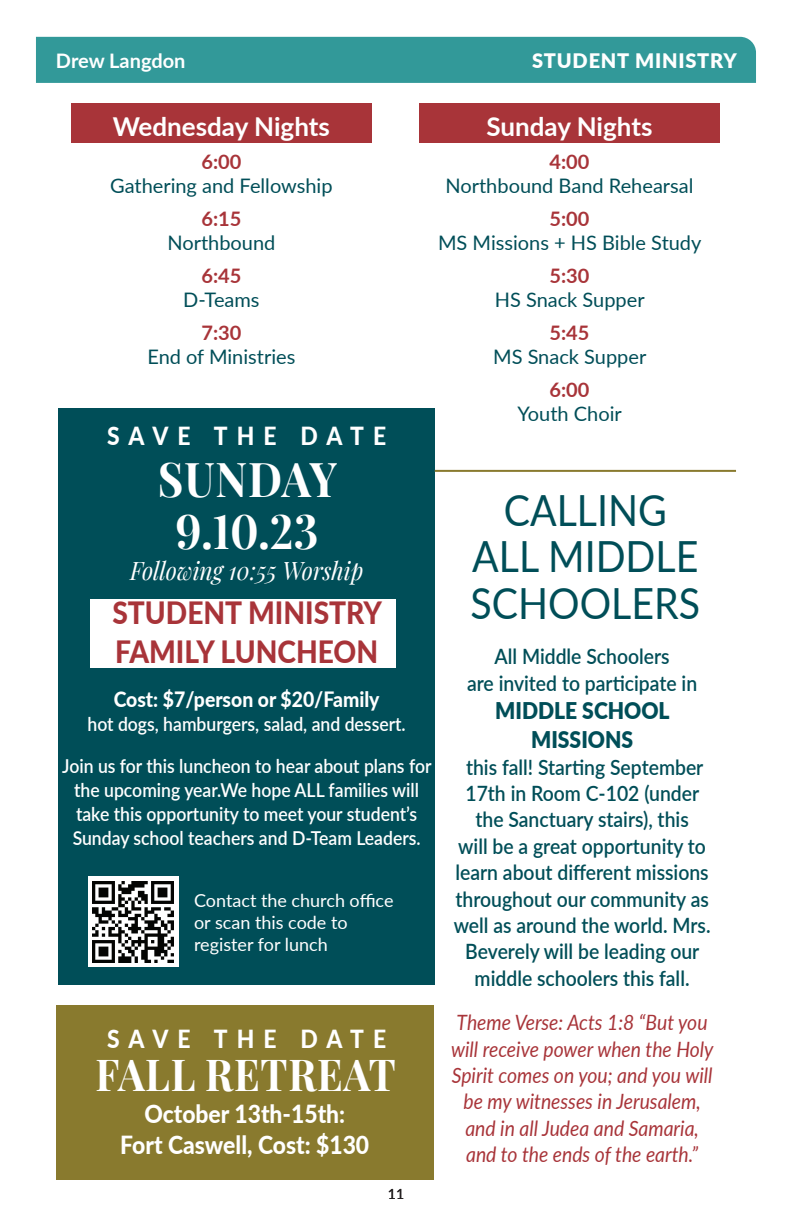
<style>
.page{position:relative;width:792px;height:1224px;background:#fff}
.page>*{position:absolute;margin:0;border:0;box-sizing:border-box;transform-origin:0 0}
.t1{font:700 48px/52px "Playfair Display";color:#fff;text-align:center;scale:.92 1}
.t2{font:700 44.2px "Playfair Display";letter-spacing:.02em;color:#fff;scale:.92 1}
.t3{font:43px/46.4px "Lato";color:#004e58;text-align:center;scale:.92 1}
.t4{font:800 30.8px/38.4px "Lato";color:#a83439;scale:.92 1}
.t5{font:700 26px "Lato";color:#fff}
.t6{font:800 25px/31.2px "Lato";color:#fff;text-align:center;scale:.92 1}
.t7{font:800 25px "Lato";letter-spacing:.39em;color:#fff;scale:.92 1}
.t8{font:italic 25px "Playfair Display";color:#fff;scale:.92 1}
.t9{font:900 23px/28.8px "Lato";color:#004e58;text-align:center;scale:.92 1}
.t10{font:600 21.2px/26.4px "Lato";color:#004e58;text-align:center;scale:.92 1}
.t11{font:italic 21.2px/26.4px "Lato";color:#a83439;text-align:center;scale:.92 1}
.t12{font:800 21.2px "Lato";color:#fff;scale:.92 1}
.t13{font:20px "Lato";color:#004e58}
.t14{font:700 20px "Lato";color:#a83439}
.t15{font:900 20px "Lato";letter-spacing:.04em;color:#fff}
.t16{font:700 20px "Lato";color:#fff}
.t17{font:600 19.2px/24px "Lato";color:#fff;text-align:center;scale:.92 1}
.t18{font:18px/21.6px "Lato";color:#fff}
.t19{font:14px "Lato";color:#231f20}
</style>
<div class="page">
<div style="left:58px;top:409px;width:377px;height:576px;background:#004e58"></div>
<div style="left:91px;top:599px;width:305px;height:68px;background:#fff"></div>
<div style="left:71px;top:103px;width:301px;height:40px;background:#a83439"></div>
<div style="left:419px;top:103px;width:301px;height:40px;background:#a83439"></div>
<div style="left:56px;top:1005px;width:378px;height:175px;background:#897a2e"></div>
<hr style="left:435px;top:470px;width:301px;height:2px;background:#897a2e">
<div style="left:88px;top:876px;width:91px;height:91px;background:#fff"></div>
<img style="left:93px;top:881px;width:81px;height:81px">
<div style="left:36px;top:37px;width:720px;height:46px;background:#329999"></div>
<p class="t16" style="left:56px;top:46px;width:131px">Drew Langdon</p>
<p class="t15" style="left:532px;top:46px;width:206px">STUDENT MINISTRY</p>
<p class="t5" style="left:113px;top:107px;width:219px">Wednesday Nights</p>
<p class="t14" style="left:201px;top:147px;width:41px">6:00</p>
<p class="t13" style="left:110px;top:171px;width:224px">Gathering and Fellowship</p>
<p class="t14" style="left:201px;top:204px;width:41px">6:15</p>
<p class="t13" style="left:167px;top:228px;width:109px">Northbound</p>
<p class="t14" style="left:201px;top:261px;width:41px">6:45</p>
<p class="t13" style="left:183px;top:285px;width:78px">D-Teams</p>
<p class="t14" style="left:201px;top:318px;width:41px">7:30</p>
<p class="t13" style="left:147px;top:342px;width:149px">End of Ministries</p>
<p class="t7" style="left:107px;top:417px;width:305px">SAVE THE DATE</p>
<h1 class="t1" style="left:158px;top:449px;width:196px">SUNDAY<br>9.10.23</h1>
<p class="t8" style="left:130px;top:552px;width:255px">Following 10:55 Worship</p>
<h3 class="t4" style="left:112px;top:593px;width:295px">STUDENT MINISTRY<br>FAMILY LUNCHEON</h3>
<p class="t12" style="left:114px;top:684px;width:291px">Cost: $7/person or $20/Family</p>
<p class="t17" style="left:62px;top:702px;width:403px;line-height:42px">hot dogs, hamburgers, salad, and dessert.<br>Join us for this luncheon to hear about plans for</p>
<p class="t17" style="left:73px;top:777px;width:380px;text-align:left">the upcoming year.We hope ALL families will take this opportunity to meet your student’s<br>Sunday school teachers and D-Team Leaders.</p>
<p class="t18" style="left:194px;top:889px;width:201px">Contact the church office or scan this code to register for lunch</p>
<p class="t7" style="left:107px;top:1020px;width:305px">SAVE THE DATE</p>
<h2 class="t2" style="left:96px;top:1040px;width:328px">FALL RETREAT</h2>
<p class="t6" style="left:120px;top:1097px;width:272px">October 13th-15th:<br>Fort Caswell, Cost: $130</p>
<p class="t5" style="left:486px;top:107px;width:168px">Sunday Nights</p>
<p class="t14" style="left:550px;top:147px;width:41px">4:00</p>
<p class="t13" style="left:446px;top:171px;width:249px">Northbound Band Rehearsal</p>
<p class="t14" style="left:550px;top:204px;width:41px">5:00</p>
<p class="t13" style="left:438px;top:228px;width:265px">MS Missions + HS Bible Study</p>
<p class="t14" style="left:550px;top:261px;width:41px">5:30</p>
<p class="t13" style="left:495px;top:285px;width:151px">HS Snack Supper</p>
<p class="t14" style="left:550px;top:318px;width:41px">5:45</p>
<p class="t13" style="left:493px;top:342px;width:155px">MS Snack Supper</p>
<p class="t14" style="left:550px;top:375px;width:41px">6:00</p>
<p class="t13" style="left:518px;top:399px;width:106px">Youth Choir</p>
<h3 class="t3" style="left:471px;top:485px;width:251px">CALLING<br>ALL MIDDLE<br>SCHOOLERS</h3>
<p class="t10" style="left:467px;top:642px;width:252px">All Middle Schoolers<br>are invited to participate in</p>
<p class="t9" style="left:495px;top:696px;width:191px">MIDDLE SCHOOL<br>MISSIONS</p>
<p class="t10" style="left:454px;top:753px;width:281px">this fall! Starting September<br>17th in Room C-102 (under the Sanctuary stairs), this<br>will be a great opportunity to learn about different missions throughout our community as well as around the world. Mrs.<br>Beverely will be leading our middle schoolers this fall.</p>
<p class="t11" style="left:451px;top:1008px;width:287px">Theme Verse: Acts 1:8 “But you will receive power when the Holy<br>Spirit comes on you; and you will be my witnesses in Jerusalem, and in all Judea and Samaria, and to the ends of the earth.”</p>
<p class="t19" style="left:388px;top:1184px;width:18px">11</p>
</div>
